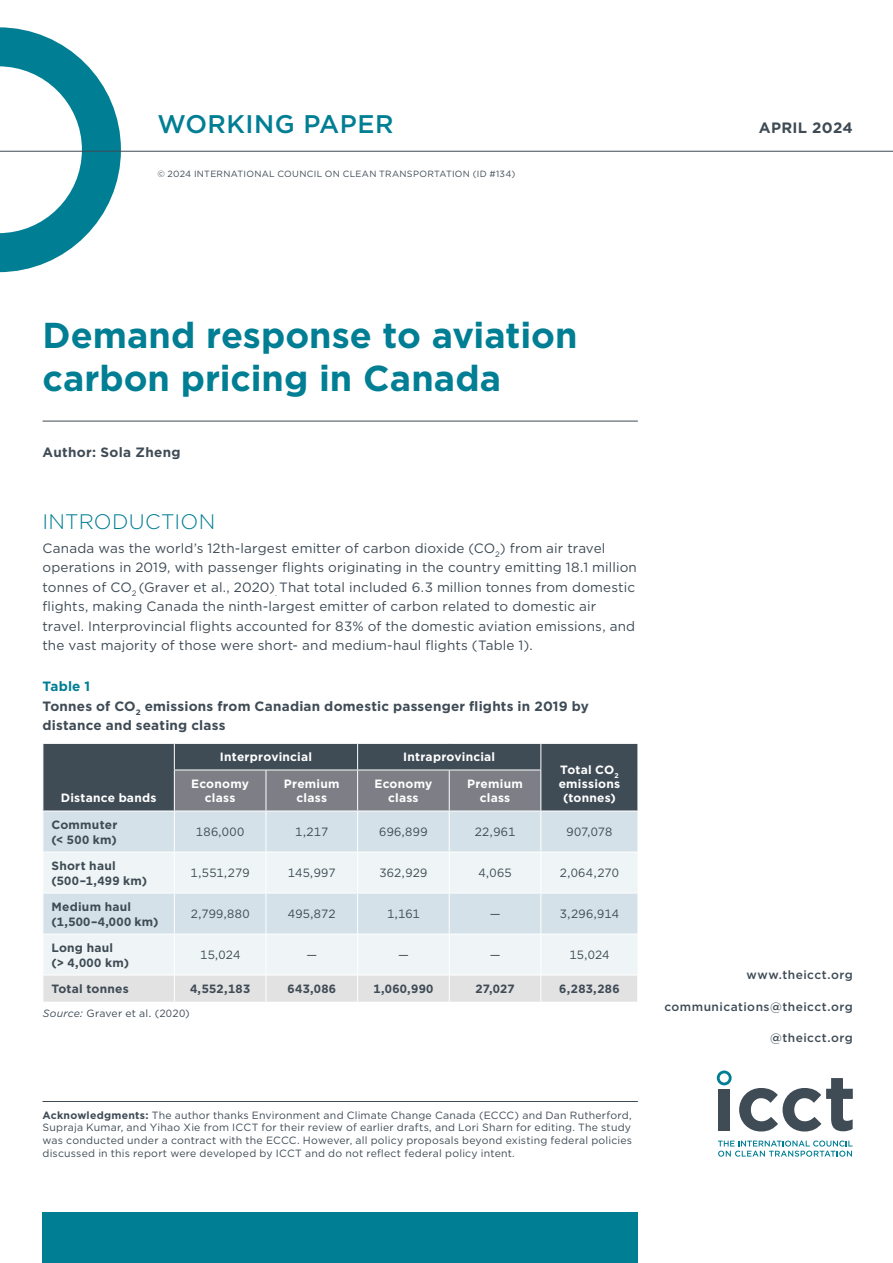
<style>
.page{position:relative;width:893px;height:1263px;background:#fff}
.page>*{position:absolute;margin:0;border:0;box-sizing:border-box;transform-origin:0 0}
.t1{font:700 36px/43.2px "Gotham";color:#007e94}
.t2{font:500 25.5px "Gotham";letter-spacing:.02em;color:#007e94}
.Heading_1{font:300 21px "Gotham";letter-spacing:.01em;color:#007e94}
.Month_Year{font:700 15px "Gotham";letter-spacing:.02em;color:#3f4b55}
.Body_Copy{font:13.5px/19.5px "Gotham";letter-spacing:.01em;color:#3f4b55}
.Figure___Table_title{font:700 13.5px/19.5px "Gotham";letter-spacing:.015em;color:#3f4b55}
.Author{font:700 13.5px "Gotham";letter-spacing:.025em;color:#3f4b55}
.Figure___Table_number{font:700 13.5px "Gotham";letter-spacing:.015em;color:#007e94}
.Table_Category{font:700 12px/14.4px "Gotham";letter-spacing:.02em;color:#fff;text-align:center}
.Table_Body{font:12px "Gotham";letter-spacing:.02em;color:#3f4b55}
.Table_Left_Col{font:700 12px "Gotham";letter-spacing:.02em;color:#3f4b55}
.t3{font:500 12px "Gotham";letter-spacing:.04em;color:#3f4b55}
.Table_Body-2{font:700 12px "Gotham";letter-spacing:.025em;color:#3f4b55}
.Acknowledgment{font:10.5px/12.6px "Gotham";letter-spacing:.025em;color:#3f4b55;text-align:justify}
.Table_Note{font:10.5px "Gotham";letter-spacing:.02em;color:#3f4b55}
.Body_Copy-2{font:9px "Gotham";letter-spacing:.03em;color:#3f4b55}
.s1{font-style:italic}
.s2{font-weight:700}
</style>
<div class="page">
<svg style="left:718px;top:1140px;width:134px;height:17px"></svg>
<div style="left:718px;top:1089px;width:12px;height:41px;background:#3f4b55"></div>
<svg style="left:739px;top:1078px;width:114px;height:53px"></svg>
<svg style="left:717px;top:1070px;width:15px;height:15px"></svg>
<div style="left:43px;top:1212px;width:595px;height:51px;background:#007e94"></div>
<svg style="left:0;top:27px;width:121px;height:245px"></svg>
<hr style="left:0;top:151px;width:893px;height:1px;background:#3f4b55">
<hr style="left:43px;top:421px;width:595px;height:1px;background:#3f4b55">
<div style="left:44px;top:812px;width:594px;height:40px;background:#d4e1e8"></div>
<svg style="left:44px;top:853px;width:594px;height:121px;fill:#eff5f6"></svg>
<hr style="left:266px;top:811px;width:1px;height:41px;background:#fff">
<hr style="left:357px;top:811px;width:1px;height:41px;background:#fff">
<hr style="left:449px;top:811px;width:1px;height:41px;background:#fff">
<hr style="left:540px;top:811px;width:1px;height:41px;background:#fff">
<hr style="left:266px;top:852px;width:1px;height:41px;background:#fff">
<hr style="left:357px;top:852px;width:1px;height:41px;background:#fff">
<hr style="left:449px;top:852px;width:1px;height:41px;background:#fff">
<hr style="left:540px;top:852px;width:1px;height:41px;background:#fff">
<hr style="left:43px;top:893px;width:131px;height:1px;background:#fff">
<hr style="left:174px;top:893px;width:92px;height:1px;background:#fff">
<hr style="left:266px;top:893px;width:92px;height:1px;background:#fff">
<hr style="left:266px;top:893px;width:1px;height:41px;background:#fff">
<hr style="left:358px;top:893px;width:91px;height:1px;background:#fff">
<hr style="left:357px;top:893px;width:1px;height:41px;background:#fff">
<hr style="left:449px;top:893px;width:92px;height:1px;background:#fff">
<hr style="left:449px;top:893px;width:1px;height:41px;background:#fff">
<hr style="left:541px;top:893px;width:97px;height:1px;background:#fff">
<hr style="left:540px;top:893px;width:1px;height:41px;background:#fff">
<hr style="left:43px;top:934px;width:131px;height:1px;background:#fff">
<hr style="left:174px;top:934px;width:92px;height:1px;background:#fff">
<hr style="left:266px;top:934px;width:92px;height:1px;background:#fff">
<hr style="left:266px;top:934px;width:1px;height:41px;background:#fff">
<hr style="left:358px;top:934px;width:91px;height:1px;background:#fff">
<hr style="left:357px;top:934px;width:1px;height:41px;background:#fff">
<hr style="left:449px;top:934px;width:92px;height:1px;background:#fff">
<hr style="left:449px;top:934px;width:1px;height:41px;background:#fff">
<hr style="left:541px;top:934px;width:97px;height:1px;background:#fff">
<hr style="left:540px;top:934px;width:1px;height:41px;background:#fff">
<svg style="left:43px;top:743px;width:595px;height:68px;background:#5c636c"></svg>
<hr style="left:174px;top:770px;width:1px;height:41px;background:#fff">
<hr style="left:540px;top:770px;width:1px;height:41px;background:#fff">
<div style="left:43px;top:975px;width:594px;height:27px;background:#e2e2e3"></div>
<hr style="left:174px;top:811px;width:1px;height:41px;background:#fff">
<hr style="left:174px;top:852px;width:1px;height:41px;background:#fff">
<hr style="left:174px;top:893px;width:1px;height:41px;background:#fff">
<hr style="left:174px;top:934px;width:1px;height:41px;background:#fff">
<hr style="left:174px;top:975px;width:92px;height:1px;background:#fff">
<hr style="left:266px;top:975px;width:92px;height:1px;background:#fff">
<hr style="left:358px;top:975px;width:91px;height:1px;background:#fff">
<hr style="left:449px;top:975px;width:92px;height:1px;background:#fff">
<hr style="left:541px;top:975px;width:97px;height:1px;background:#fff">
<hr style="left:43px;top:1101px;width:595px;height:1px;background:#3f4b55">
<h2 class="t2" style="left:157px;top:107px;width:238px">WORKING PAPER</h2>
<p class="Month_Year" style="left:759px;top:118px;width:95px">APRIL 2024</p>
<p class="Body_Copy-2" style="left:157px;top:168px;width:359px">© 2024 INTERNATIONAL COUNCIL ON CLEAN TRANSPORTATION (ID #134)</p>
<p class="t1" style="left:43px;top:313px;width:537px">Demand response to aviation carbon pricing in Canada</p>
<p class="Author" style="left:43px;top:443px;width:140px">Author: Sola Zheng</p>
<p class="Heading_1" style="left:43px;top:508px;width:174px">INTRODUCTION</p>
<p class="Body_Copy" style="left:43px;top:538px;width:596px">Canada was the world’s 12th-largest emitter of carbon dioxide (CO<sub>2</sub>) from air travel operations in 2019, with passenger flights originating in the country emitting 18.1 million tonnes of CO<sub>2</sub> (Graver et al., 2020)<sub>.</sub> That total included 6.3 million tonnes from domestic flights, making Canada the ninth-largest emitter of carbon related to domestic air travel. Interprovincial flights accounted for 83% of the domestic aviation emissions, and the vast majority of those were short- and medium-haul flights (Table 1).</p>
<p class="Figure___Table_number" style="left:43px;top:677px;width:49px">Table 1</p>
<p class="Figure___Table_title" style="left:43px;top:696px;width:548px">Tonnes of CO<sub>2</sub> emissions from Canadian domestic passenger flights in 2019 by distance and seating class</p>
<p class="Table_Category" style="left:61px;top:791px;width:97px">Distance bands</p>
<p class="Table_Left_Col" style="left:51px;top:817px;width:68px">Commuter</p>
<p class="Table_Left_Col" style="left:51px;top:831px;width:67px">(&lt; 500 km)</p>
<p class="Table_Left_Col" style="left:51px;top:858px;width:66px">Short haul</p>
<p class="Table_Left_Col" style="left:51px;top:872px;width:97px">(500–1,499 km)</p>
<p class="Table_Left_Col" style="left:51px;top:899px;width:81px">Medium haul</p>
<p class="Table_Left_Col" style="left:51px;top:913px;width:108px">(1,500–4,000 km)</p>
<p class="Table_Left_Col" style="left:51px;top:940px;width:63px">Long haul</p>
<p class="Table_Left_Col" style="left:51px;top:954px;width:79px">(&gt; 4,000 km)</p>
<p class="Table_Category" style="left:220px;top:750px;width:94px">Interprovincial</p>
<p class="Table_Category" style="left:403px;top:750px;width:93px">Intraprovincial</p>
<p class="Table_Category" style="left:191px;top:776px;width:59px">Economy class</p>
<p class="Table_Category" style="left:284px;top:776px;width:57px">Premium class</p>
<p class="Table_Category" style="left:374px;top:776px;width:59px">Economy class</p>
<p class="Table_Category" style="left:467px;top:776px;width:57px">Premium class</p>
<p class="Table_Category" style="left:559px;top:762px;width:63px">Total CO<sub>2 </sub>emissions (tonnes)</p>
<p class="Table_Body" style="left:196px;top:824px;width:50px">186,000</p>
<p class="Table_Body" style="left:295px;top:824px;width:35px">1,217</p>
<p class="Table_Body" style="left:379px;top:824px;width:50px">696,899</p>
<p class="Table_Body" style="left:475px;top:824px;width:42px">22,961</p>
<p class="Table_Body" style="left:566px;top:824px;width:47px">907,078</p>
<p class="Table_Body" style="left:191px;top:865px;width:61px">1,551,279</p>
<p class="Table_Body" style="left:288px;top:865px;width:49px">145,997</p>
<p class="Table_Body" style="left:379px;top:865px;width:50px">362,929</p>
<p class="Table_Body" style="left:478px;top:865px;width:35px">4,065</p>
<p class="Table_Body" style="left:560px;top:865px;width:61px">2,064,270</p>
<p class="Table_Body" style="left:191px;top:906px;width:60px">2,799,880</p>
<p class="Table_Body" style="left:288px;top:906px;width:49px">495,872</p>
<p class="Table_Body" style="left:387px;top:906px;width:34px">1,161</p>
<p class="Table_Body" style="left:490px;top:906px;width:12px">—</p>
<p class="Table_Body" style="left:560px;top:906px;width:60px">3,296,914</p>
<p class="Table_Body" style="left:200px;top:947px;width:42px">15,024</p>
<p class="Table_Body" style="left:306px;top:947px;width:12px">—</p>
<p class="Table_Body" style="left:398px;top:947px;width:12px">—</p>
<p class="Table_Body" style="left:490px;top:947px;width:12px">—</p>
<p class="Table_Body" style="left:569px;top:947px;width:42px">15,024</p>
<p class="Table_Left_Col" style="left:51px;top:981px;width:79px">Total tonnes</p>
<p class="Table_Body-2" style="left:190px;top:981px;width:62px">4,552,183</p>
<p class="Table_Body-2" style="left:287px;top:981px;width:50px">643,086</p>
<p class="Table_Body-2" style="left:373px;top:981px;width:62px">1,060,990</p>
<p class="Table_Body-2" style="left:475px;top:981px;width:41px">27,027</p>
<p class="Table_Body-2" style="left:559px;top:981px;width:62px">6,283,286</p>
<p class="Table_Note" style="left:43px;top:1006px;width:148px"><span class="s1">Source:</span> Graver et al. (2020)</p>
<p class="Acknowledgment" style="left:43px;top:1108px;width:591px"><span class="s2">Acknowledgments:</span> The author thanks Environment and Climate Change Canada (ECCC) and Dan Rutherford, Supraja Kumar, and Yihao Xie from ICCT for their review of earlier drafts, and Lori Sharn for editing. The study was conducted under a contract with the ECCC. However, all policy proposals beyond existing federal policies discussed in this report were developed by ICCT and do not reflect federal policy intent.</p>
<p class="t3" style="left:746px;top:967px;width:108px">www.theicct.org</p>
<p class="t3" style="left:664px;top:998px;width:190px">communications@theicct.org</p>
<p class="t3" style="left:770px;top:1030px;width:84px">@theicct.org</p>
</div>
